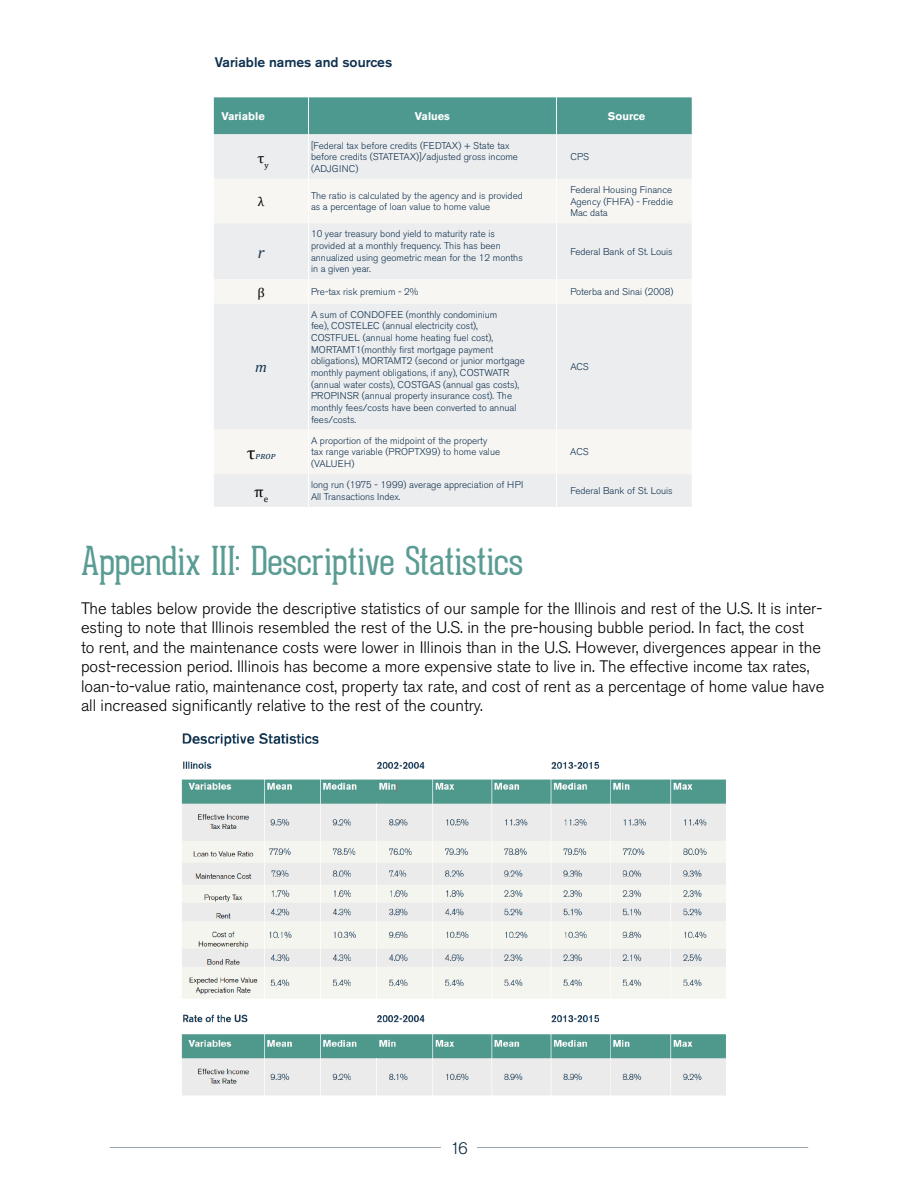
<style>
.page{position:relative;width:918px;height:1188px;background:#fff}
.page>*{position:absolute;margin:0;border:0;box-sizing:border-box;transform-origin:0 0}
.t1{font:100 39px "Geared Slab";color:#5a9c93}
.t2{font:300 16.5px/19.5px "Akzidenz Grotesk BE";color:#000}
.t3{font:300 16.5px "Akzidenz Grotesk BE";color:#052438}
.t4{font:italic 16.05px "Cambria";color:#0f314f}
.t5{font:15.75px "Cambria";color:#000}
.t6{font:italic 14.7px "Cambria";color:#0f314f}
.t7{font:14.55px "Cambria";color:#000}
.t8{font:500 13.8px "Akzidenz Grotesk BE";color:#0f314f}
.t9{font:13.2px "Cambria";color:#000}
.t10{font:700 10.95px "Akzidenz Grotesk BE";color:#fff}
.t11{font:300 9.75px/11.7px "Akzidenz Grotesk BE";color:#0f314f}
.t12{font:italic 9.75px "Cambria";color:#0f314f}
.s1{font-style:normal;font-size:18.3px;color:#000}
</style>
<div class="page">
<hr style="left:110px;top:1147px;width:331px;height:1px;background:#98a5ae">
<hr style="left:477px;top:1147px;width:331px;height:1px;background:#98a5ae">
<div style="left:214px;top:97px;width:478px;height:37px;background:#4d998f"></div>
<div style="left:214px;top:134px;width:478px;height:373px;background:#ecedee"></div>
<svg style="left:214px;top:179px;width:478px;height:295px;fill:#ecedee"></svg>
<hr style="left:308px;top:97px;width:1px;height:37px;background:#fff">
<hr style="left:556px;top:97px;width:1px;height:37px;background:#fff">
<hr style="left:308px;top:134px;width:1px;height:45px;background:#fff">
<hr style="left:556px;top:134px;width:1px;height:45px;background:#fff">
<hr style="left:308px;top:179px;width:1px;height:44px;background:#fff">
<hr style="left:556px;top:179px;width:1px;height:44px;background:#fff">
<hr style="left:308px;top:223px;width:1px;height:56px;background:#fff">
<hr style="left:556px;top:223px;width:1px;height:56px;background:#fff">
<svg style="left:308px;top:279px;width:1px;height:24px"></svg>
<svg style="left:556px;top:279px;width:1px;height:24px"></svg>
<hr style="left:308px;top:303px;width:1px;height:127px;background:#fff">
<hr style="left:556px;top:303px;width:1px;height:127px;background:#fff">
<hr style="left:308px;top:430px;width:1px;height:44px;background:#fff">
<hr style="left:556px;top:430px;width:1px;height:44px;background:#fff">
<hr style="left:308px;top:474px;width:1px;height:33px;background:#fff">
<hr style="left:556px;top:474px;width:1px;height:33px;background:#fff">
<img style="left:181px;top:733px;width:545px;height:362px">
<h3 class="t8" style="left:215px;top:54px;width:179px">Variable names and sources</h3>
<p class="t10" style="left:221px;top:110px;width:45px">Variable</p>
<p class="t10" style="left:415px;top:110px;width:37px">Values</p>
<p class="t10" style="left:608px;top:110px;width:39px">Source</p>
<h3 class="t7" style="left:257px;top:149px;width:13px">τ<sub>y</sub></h3>
<p class="t11" style="left:311px;top:139px;width:209px">[Federal tax before credits (FEDTAX) + State tax before credits (STATETAX)]/adjusted gross income (ADJGINC)</p>
<p class="t11" style="left:570px;top:151px;width:20px">CPS</p>
<h3 class="t9" style="left:258px;top:194px;width:8px">λ</h3>
<p class="t11" style="left:311px;top:190px;width:213px">The ratio is calculated by the agency and is provided as a percentage of loan value to home value</p>
<p class="t11" style="left:570px;top:184px;width:104px;text-align:justify">Federal Housing Finance Agency (FHFA) - Freddie Mac data</p>
<h3 class="t4" style="left:258px;top:242px;width:8px">r</h3>
<p class="t11" style="left:311px;top:228px;width:213px">10 year treasury bond yield to maturity rate is provided at a monthly frequency. This has been annualized using geometric mean for the 12 months in a given year.</p>
<p class="t11" style="left:570px;top:246px;width:104px">Federal Bank of St. Louis</p>
<h3 class="t9" style="left:258px;top:284px;width:9px">β</h3>
<p class="t11" style="left:311px;top:286px;width:109px">Pre-tax risk premium - 2%</p>
<p class="t11" style="left:570px;top:286px;width:105px">Poterba and Sinai (2008)</p>
<h3 class="t6" style="left:255px;top:358px;width:13px">m</h3>
<p class="t12" style="left:247px;top:450px;width:30px"><span class="s1">τ</span>prop</p>
<p class="t11" style="left:311px;top:309px;width:215px">A sum of CONDOFEE (monthly condominium<br>fee), COSTELEC (annual electricity cost), COSTFUEL (annual home heating fuel cost), MORTAMT1(monthly first mortgage payment obligations), MORTAMT2 (second or junior mortgage monthly payment obligations, if any), COSTWATR (annual water costs), COSTGAS (annual gas costs), PROPINSR (annual property insurance cost). The monthly fees/costs have been converted to annual fees/costs.</p>
<p class="t11" style="left:570px;top:361px;width:20px">ACS</p>
<p class="t11" style="left:311px;top:435px;width:191px">A proportion of the midpoint of the property tax range variable (PROPTX99) to home value (VALUEH)</p>
<p class="t11" style="left:570px;top:446px;width:20px">ACS</p>
<h3 class="t5" style="left:254px;top:482px;width:15px">π<sub>e</sub></h3>
<p class="t11" style="left:311px;top:479px;width:214px">long run (1975 - 1999) average appreciation of HPI<br>All Transactions Index.</p>
<p class="t11" style="left:570px;top:485px;width:104px">Federal Bank of St. Louis</p>
<h1 class="t1" style="left:81px;top:546px;width:444px">Appendix III: Descriptive Statistics</h1>
<p class="t2" style="left:81px;top:599px;width:745px">The tables below provide the descriptive statistics of our sample for the Illinois and rest of the U.S. It is inter&shy;esting to note that Illinois resembled the rest of the U.S. in the pre-housing bubble period. In fact, the cost<br>to rent, and the maintenance costs were lower in Illinois than in the U.S. However, divergences appear in the post-recession period. Illinois has become a more expensive state to live in. The effective income tax rates, loan-to-value ratio, maintenance cost, property tax rate, and cost of rent as a percentage of home value have all increased significantly relative to the rest of the country.</p>
<h2 class="t3" style="left:450px;top:1139px;width:19px">16</h2>
</div>
